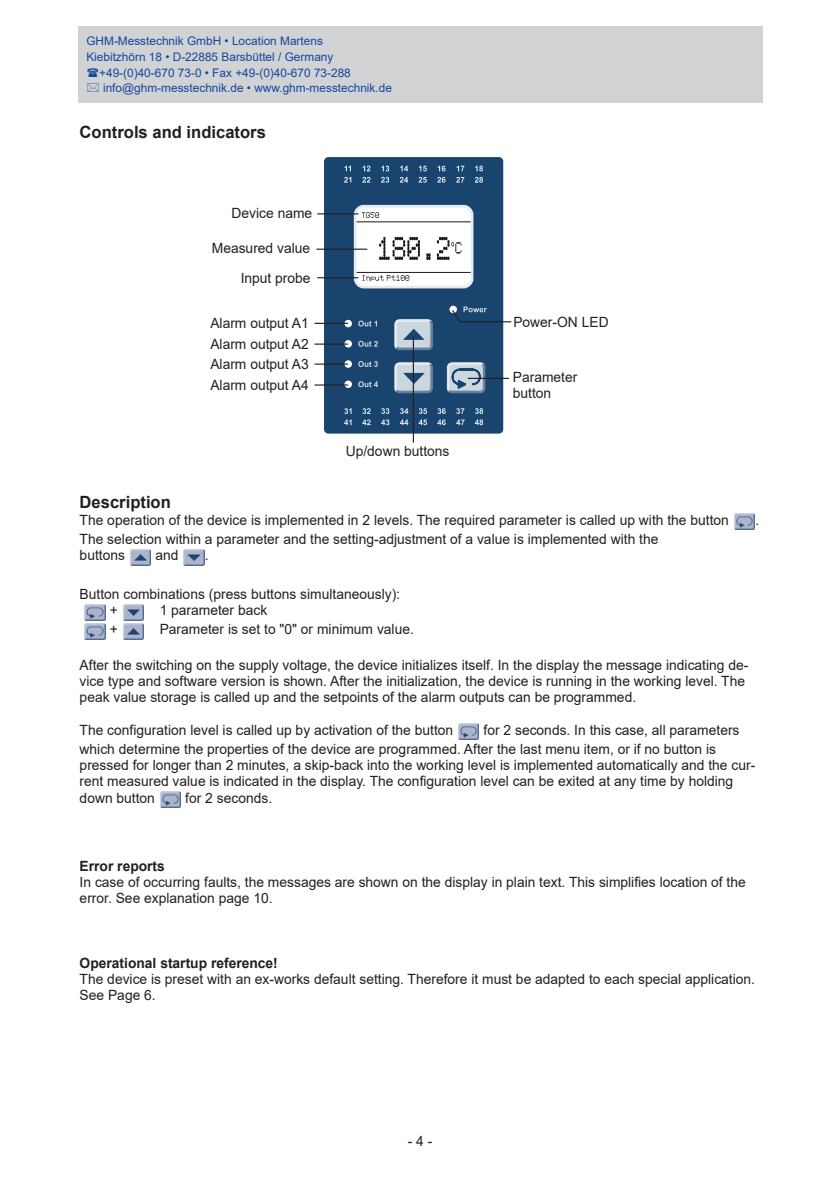
<style>
.page{position:relative;width:840px;height:1191px;background:#fff}
.page>*{position:absolute;margin:0;border:0;box-sizing:border-box;transform-origin:0 0}
.t1{font:700 17px "Arial";color:#231f20}
.t2{font:14px/16.2px "Arial";color:#231f20}
.t3{font:700 14px "Arial";color:#231f20}
.t4{font:11.8px "Arial";color:#15469d}
</style>
<div class="page">
<div style="left:78px;top:27px;width:684px;height:76px;background:#d1d2d4"></div>
<div style="left:324px;top:157px;width:179px;height:276px;background:#19446e;border-radius:4px"></div>
<svg style="left:344px;top:177px;width:7px;height:6px"></svg>
<svg style="left:344px;top:166px;width:7px;height:5px"></svg>
<svg style="left:344px;top:408px;width:7px;height:17px"></svg>
<div style="left:353px;top:205px;width:120px;height:83px;border:3px solid #e5eaef;border-radius:8px"></div>
<svg style="left:344px;top:320px;width:8px;height:7px"></svg>
<div style="left:344px;top:340px;width:8px;height:7px;background:#fff;border-radius:50%"></div>
<div style="left:344px;top:360px;width:8px;height:8px;background:#fff;border-radius:50%"></div>
<svg style="left:344px;top:380px;width:8px;height:8px"></svg>
<hr style="left:356px;top:221px;width:114px;height:1px;background:#1c181c">
<hr style="left:356px;top:272px;width:114px;height:1px;background:#1c181c">
<img style="left:734px;top:513px;width:20px;height:16px">
<img style="left:130px;top:549px;width:20px;height:16px">
<img style="left:183px;top:549px;width:21px;height:16px">
<img style="left:85px;top:604px;width:20px;height:16px">
<img style="left:123px;top:604px;width:21px;height:16px">
<img style="left:85px;top:623px;width:20px;height:16px">
<img style="left:123px;top:623px;width:21px;height:16px">
<img style="left:160px;top:791px;width:20px;height:16px">
<hr style="left:314px;top:323px;width:34px;height:1px;background:#231f20">
<hr style="left:316px;top:249px;width:51px;height:1px;background:#231f20">
<hr style="left:317px;top:213px;width:41px;height:1px;background:#231f20">
<svg style="left:358px;top:26px;width:154px;height:714px"></svg>
<hr style="left:317px;top:277px;width:41px;height:1px;background:#231f20">
<hr style="left:314px;top:343px;width:34px;height:2px;background:#231f20">
<hr style="left:314px;top:363px;width:34px;height:2px;background:#231f20">
<hr style="left:314px;top:384px;width:34px;height:1px;background:#231f20">
<div style="left:80px;top:116px;width:679px;height:6px;background:#fff"></div>
<p class="t4" style="left:86px;top:37px;width:238px">GHM-Messtechnik GmbH • Location Martens</p>
<p class="t4" style="left:86px;top:52px;width:248px">Kiebitzhörn 18 • D-22885 Barsbüttel / Germany</p>
<p class="t4" style="left:99px;top:68px;width:253px">+49-(0)40-670 73-0 • Fax +49-(0)40-670 73-288</p>
<p class="t4" style="left:103px;top:84px;width:290px">info@ghm-messtechnik.de • www.ghm-messtechnik.de</p>
<p class="t1" style="left:80px;top:125px;width:188px">Controls and indicators</p>
<p class="t2" style="left:231px;top:206px;width:82px">Device name</p>
<p class="t2" style="left:212px;top:234px;width:100px;line-height:30px;text-align:right">Measured value<br>Input probe</p>
<p class="t2" style="left:210px;top:314px;width:100px;line-height:20.4px;text-align:justify">Alarm output A1<br>Alarm output A2<br>Alarm output A3<br>Alarm output A4</p>
<p class="t2" style="left:345px;top:444px;width:105px">Up/down buttons</p>
<p class="t2" style="left:513px;top:315px;width:97px">Power-ON LED</p>
<p class="t2" style="left:512px;top:370px;width:66px">Parameter button</p>
<p class="t1" style="left:80px;top:495px;width:93px">Description</p>
<p class="t2" style="left:80px;top:513px;width:650px">The operation of the device is implemented in 2 levels. The required parameter is called up with the button</p>
<p class="t2" style="left:755px;top:513px;width:5px">.</p>
<p class="t2" style="left:80px;top:532px;width:580px">The selection within a parameter and the setting-adjustment of a value is implemented with the buttons</p>
<p class="t2" style="left:155px;top:548px;width:25px">and</p>
<p class="t2" style="left:205px;top:548px;width:5px">.</p>
<p class="t2" style="left:110px;top:587px;width:291px;text-indent:-30px">Button combinations (press buttons simultaneously): +</p>
<p class="t2" style="left:159px;top:603px;width:109px">1 parameter back</p>
<p class="t2" style="left:110px;top:622px;width:10px">+</p>
<p class="t2" style="left:159px;top:622px;width:255px">Parameter is set to "0" or minimum value.</p>
<p class="t2" style="left:80px;top:658px;width:670px">After the switching on the supply voltage, the device initializes itself. In the display the message indicating de&shy;vice type and software version is shown. After the initialization, the device is running in the working level. The peak value storage is called up and the setpoints of the alarm outputs can be programmed.</p>
<p class="t2" style="left:80px;top:723px;width:375px">The configuration level is called up by activation of the button</p>
<p class="t2" style="left:80px;top:721px;width:661px;line-height:19.2px;text-indent:403px">for 2 seconds. In this case, all parameters which determine the properties of the device are programmed. After the last menu item, or if no button is</p>
<p class="t2" style="left:80px;top:758px;width:676px">pressed for longer than 2 minutes, a skip-back into the working level is implemented automatically and the cur&shy;rent measured value is indicated in the display. The configuration level can be exited at any time by holding down button</p>
<p class="t2" style="left:185px;top:791px;width:88px">for 2 seconds.</p>
<p class="t3" style="left:80px;top:860px;width:87px">Error reports</p>
<p class="t2" style="left:80px;top:875px;width:667px">In case of occurring faults, the messages are shown on the display in plain text. This simplifies location of the error. See explanation page 10.</p>
<p class="t3" style="left:80px;top:957px;width:200px">Operational startup reference!</p>
<p class="t2" style="left:80px;top:972px;width:676px">The device is preset with an ex-works default setting. Therefore it must be adapted to each special application.<br>See Page 6.</p>
<p class="t2" style="left:407px;top:1134px;width:26px">- 4 -</p>
</div>
